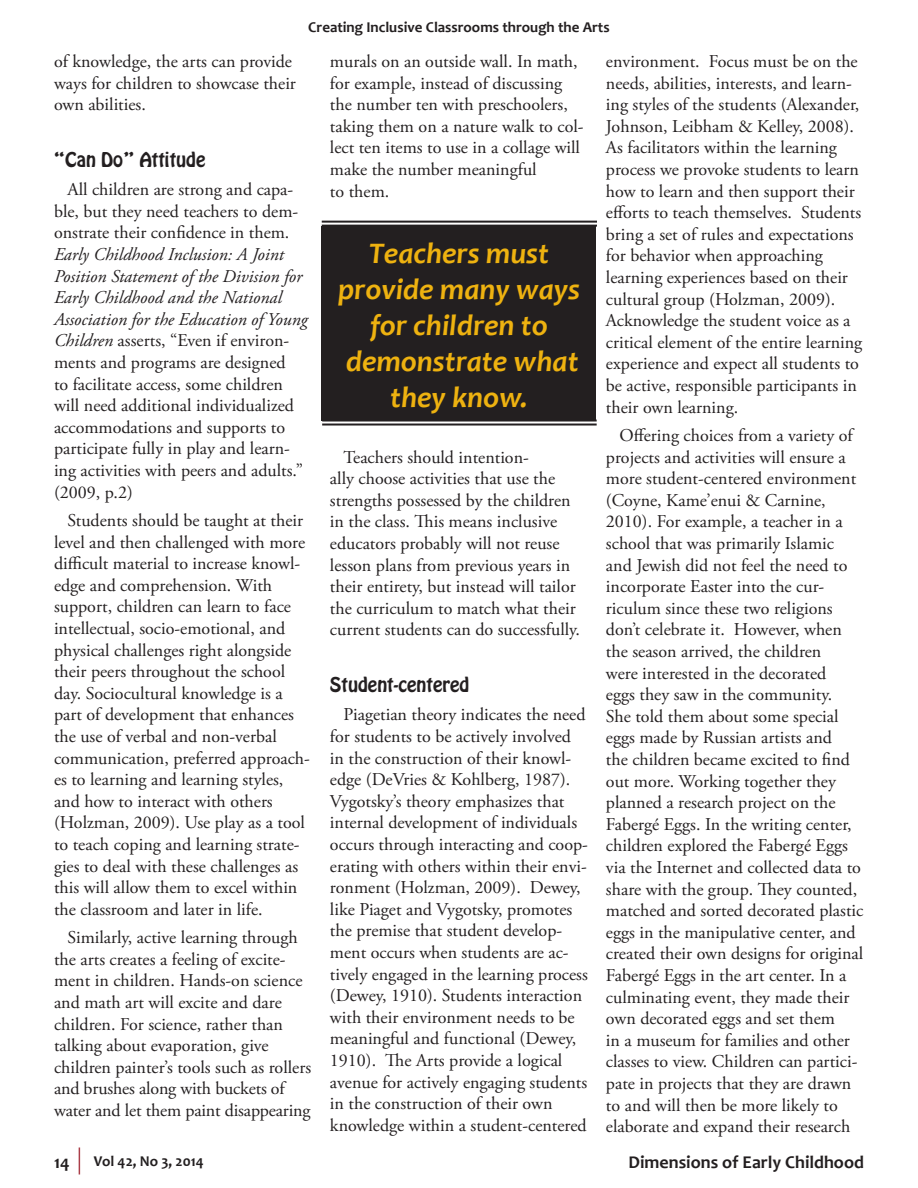
<style>
.page{position:relative;width:918px;height:1188px;background:#fff}
.page>*{position:absolute;margin:0;border:0;box-sizing:border-box;transform-origin:0 0}
.t1{font:italic 700 30px/36px "Candara";color:#eeb210;text-align:center}
.t2{font:18px/21.6px "Adobe Garamond Pro";color:#231f20}
.t3{font:18px "Hobo Std";color:#231f20}
.t4{font:700 18px "Candara";color:#231f20}
.t5{font:700 15px "Candara";color:#231f20}
.s1{font-style:italic}
</style>
<div class="page">
<svg style="left:79px;top:1148px;width:1px;height:26px"></svg>
<div style="left:322px;top:226px;width:274px;height:195px;background:#231f20"></div>
<hr style="left:322px;top:221px;width:275px;height:2px;background:#231f20">
<hr style="left:322px;top:225px;width:275px;height:2px;background:#231f20">
<hr style="left:322px;top:420px;width:275px;height:2px;background:#231f20">
<hr style="left:322px;top:424px;width:275px;height:2px;background:#231f20">
<p class="t5" style="left:308px;top:18px;width:303px">Creating Inclusive Classrooms through the Arts</p>
<p class="t2" style="left:54px;top:51px;width:243px">of knowledge, the arts can provide ways for children to showcase their own abilities.</p>
<p class="t3" style="left:54px;top:147px;width:153px">“Can Do” Attitude</p>
<p class="t2" style="left:54px;top:179px;width:246px;text-align:center">All children are strong and capa&shy;ble, but they need teachers to dem&shy;onstrate their confidence in them.</p>
<p class="t2" style="left:54px;top:244px;width:255px"><span class="s1">Early Childhood Inclusion: A Joint Position Statement of the Division for Early Childhood and the National Association for the Education of Young Children</span> asserts, “Even if environ&shy;ments and programs are designed<br>to facilitate access, some children will need additional individualized accommodations and supports to participate fully in play and learn&shy;ing activities with peers and adults.” (2009, p.2)</p>
<p class="t2" style="left:54px;top:510px;width:257px;text-indent:14px">Students should be taught at their level and then challenged with more difficult material to increase knowl&shy;edge and comprehension. With support, children can learn to face intellectual, socio-emotional, and physical challenges right alongside their peers throughout the school day. Sociocultural knowledge is a part of development that enhances the use of verbal and non-verbal communication, preferred approach&shy;es to learning and learning styles, and how to interact with others (Holzman, 2009). Use play as a tool to teach coping and learning strate&shy;gies to deal with these challenges as this will allow them to excel within the classroom and later in life.</p>
<p class="t2" style="left:54px;top:927px;width:259px;text-indent:14px">Similarly, active learning through the arts creates a feeling of excite&shy;ment in children. Hands-on science and math art will excite and dare children. For science, rather than talking about evaporation, give children painter’s tools such as rollers and brushes along with buckets of water and let them paint disappearing</p>
<p class="t2" style="left:330px;top:51px;width:255px">murals on an outside wall. In math, for example, instead of discussing the number ten with preschoolers, taking them on a nature walk to col&shy;lect ten items to use in a collage will make the number meaningful<br>to them.</p>
<h1 class="t1" style="left:338px;top:235px;width:243px">Teachers must provide many ways for children to demonstrate what they know.</h1>
<p class="t2" style="left:330px;top:447px;width:252px;text-indent:14px">Teachers should intention-<br>ally choose activities that use the strengths possessed by the children in the class. This means inclusive educators probably will not reuse lesson plans from previous years in their entirety, but instead will tailor the curriculum to match what their current students can do successfully.</p>
<p class="t3" style="left:330px;top:672px;width:141px">Student-centered</p>
<p class="t2" style="left:330px;top:705px;width:259px;text-indent:14px">Piagetian theory indicates the need for students to be actively involved in the construction of their knowl&shy;edge (DeVries &amp; Kohlberg, 1987).<br>Vygotsky’s theory emphasizes that internal development of individuals occurs through interacting and coop&shy;erating with others within their envi&shy;ronment (Holzman, 2009). Dewey, like Piaget and Vygotsky, promotes the premise that student develop&shy;ment occurs when students are ac&shy;tively engaged in the learning process (Dewey, 1910). Students interaction with their environment needs to be meaningful and functional (Dewey, 1910). The Arts provide a logical avenue for actively engaging students in the construction of their own knowledge within a student-centered</p>
<p class="t2" style="left:606px;top:51px;width:258px">environment. Focus must be on the needs, abilities, interests, and learn&shy;ing styles of the students (Alexander, Johnson, Leibham &amp; Kelley, 2008).<br>As facilitators within the learning process we provoke students to learn how to learn and then support their efforts to teach themselves. Students bring a set of rules and expectations for behavior when approaching learning experiences based on their cultural group (Holzman, 2009).<br>Acknowledge the student voice as a critical element of the entire learning experience and expect all students to be active, responsible participants in their own learning.</p>
<p class="t2" style="left:606px;top:425px;width:259px;text-indent:14px">Offering choices from a variety of projects and activities will ensure a more student-centered environment (Coyne, Kame’enui &amp; Carnine, 2010). For example, a teacher in a school that was primarily Islamic and Jewish did not feel the need to incorporate Easter into the cur&shy;riculum since these two religions don’t celebrate it. However, when the season arrived, the children<br>were interested in the decorated<br>eggs they saw in the community.<br>She told them about some special eggs made by Russian artists and<br>the children became excited to find out more. Working together they planned a research project on the Fabergé Eggs. In the writing center, children explored the Fabergé Eggs via the Internet and collected data to share with the group. They counted, matched and sorted decorated plastic eggs in the manipulative center, and created their own designs for original Fabergé Eggs in the art center. In a culminating event, they made their own decorated eggs and set them<br>in a museum for families and other classes to view. Children can partici&shy;pate in projects that they are drawn to and will then be more likely to elaborate and expand their research</p>
<p class="t4" style="left:54px;top:1150px;width:17px">14</p>
<p class="t5" style="left:94px;top:1152px;width:111px">Vol 42, No 3, 2014</p>
<p class="t4" style="left:629px;top:1150px;width:237px">Dimensions of Early Childhood</p>
</div>
